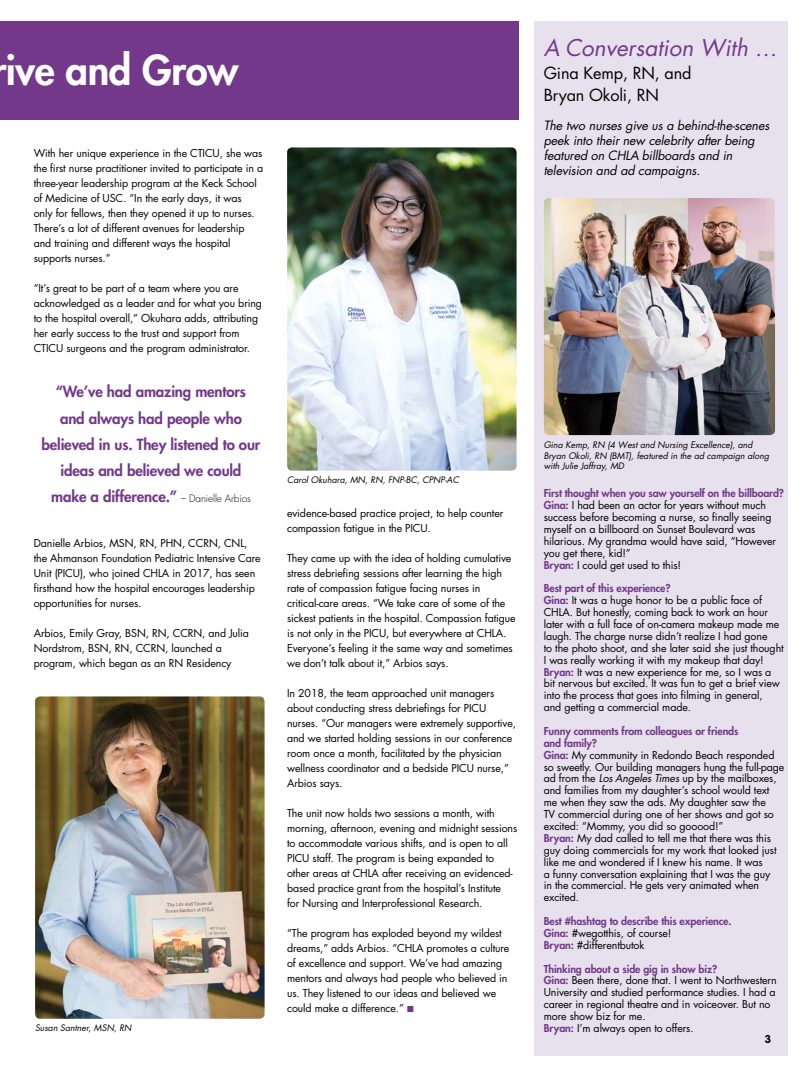
<style>
.page{position:relative;width:810px;height:1080px;background:#fff}
.page>*{position:absolute;margin:0;border:0;box-sizing:border-box;transform-origin:0 0}
.t1{font:800 40px "Futura";letter-spacing:-.01em;color:#fff}
.t2{font:italic 22.5px "Futura";color:#74388b}
.t3{font:16.25px/22.5px "Futura";letter-spacing:-.01em;color:#000}
.t4{font:800 15px/26.2px "Futura";letter-spacing:-.01em;color:#74388b;text-align:center}
.t5{font:italic 12.5px/15px "Futura";letter-spacing:-.01em;color:#000}
.t6{font:700 11.25px "VAG Rounded Std";color:#000}
.t7{font:10.62px/15px "Futura";letter-spacing:-.01em;color:#000}
.t8{font:800 10.62px/11.9px "Futura";letter-spacing:-.01em;color:#74388b}
.t9{font:italic 8.75px/10.5px "Futura";color:#000}
.s1{font-weight:300;font-size:10px;color:#000}
.s2{color:#74388b}
.s3{font-weight:800;color:#74388b}
.s4{font-style:italic}
.s5{font-weight:400;color:#000}
</style>
<div class="page">
<div style="left:534px;top:21px;width:254px;height:1035px;background:#e7e1ee"></div>
<div style="left:0;top:21px;width:518px;height:98px;background:#74388b"></div>
<img style="left:544px;top:198px;width:231px;height:237px">
<img style="left:35px;top:696px;width:230px;height:323px">
<img style="left:287px;top:147px;width:230px;height:324px">
<h1 class="t1" style="left:6px;top:43px;width:234px">ive and Grow</h1>
<p class="t7" style="left:34px;top:145px;width:231px">With her unique experience in the CTICU, she was the first nurse practitioner invited to participate in a three-year leadership program at the Keck School of Medicine of USC. “In the early days, it was only for fellows, then they opened it up to nurses.<br>There’s a lot of different avenues for leadership and training and different ways the hospital supports nurses.”</p>
<p class="t7" style="left:34px;top:280px;width:230px">“It’s great to be part of a team where you are acknowledged as a leader and for what you bring to the hospital overall,” Okuhara adds, attributing her early success to the trust and support from CTICU surgeons and the program administrator.</p>
<h3 class="t4" style="left:42px;top:378px;width:220px">“We’ve had amazing mentors<br>and always had people who believed in us. They listened to our ideas and believed we could make a difference.” <span class="s1">– Danielle Arbios</span></h3>
<p class="t7" style="left:34px;top:535px;width:229px">Danielle Arbios, MSN, RN, PHN, CCRN, CNL, the Ahmanson Foundation Pediatric Intensive Care Unit (PICU), who joined CHLA in 2017, has seen firsthand how the hospital encourages leadership opportunities for nurses.</p>
<p class="t7" style="left:34px;top:625px;width:217px">Arbios, Emily Gray, BSN, RN, CCRN, and Julia<br>Nordstrom, BSN, RN, CCRN, launched a program, which began as an RN Residency</p>
<p class="t9" style="left:35px;top:1023px;width:98px">Susan Santner, MSN, RN</p>
<p class="t9" style="left:287px;top:475px;width:173px">Carol Okuhara, MN, RN, FNP-BC, CPNP-AC</p>
<p class="t7" style="left:287px;top:505px;width:218px">evidence-based practice project, to help counter compassion fatigue in the PICU.</p>
<p class="t7" style="left:287px;top:550px;width:230px">They came up with the idea of holding cumulative stress debriefing sessions after learning the high rate of compassion fatigue facing nurses in critical-care areas. “We take care of some of the sickest patients in the hospital. Compassion fatigue is not only in the PICU, but everywhere at CHLA.<br>Everyone’s feeling it the same way and sometimes we don’t talk about it,” Arbios says.</p>
<p class="t7" style="left:287px;top:685px;width:230px">In 2018, the team approached unit managers about conducting stress debriefings for PICU nurses. “Our managers were extremely supportive, and we started holding sessions in our conference room once a month, facilitated by the physician wellness coordinator and a bedside PICU nurse,” Arbios says.</p>
<p class="t7" style="left:287px;top:805px;width:232px">The unit now holds two sessions a month, with morning, afternoon, evening and midnight sessions to accommodate various shifts, and is open to all PICU staff. The program is being expanded to other areas at CHLA after receiving an evidenced&shy;based practice grant from the hospital’s Institute<br>for Nursing and Interprofessional Research.</p>
<p class="t7" style="left:287px;top:925px;width:224px">“The program has exploded beyond my wildest dreams,” adds Arbios. “CHLA promotes a culture of excellence and support. We’ve had amazing mentors and always had people who believed in us. They listened to our ideas and believed we could make a difference.” <span class="s2">■</span></p>
<h2 class="t2" style="left:544px;top:33px;width:235px">A Conversation With …</h2>
<h3 class="t3" style="left:544px;top:62px;width:149px">Gina Kemp, RN, and<br>Bryan Okoli, RN</h3>
<p class="t5" style="left:544px;top:118px;width:227px">The two nurses give us a behind-the-scenes peek into their new celebrity after being featured on CHLA billboards and in television and ad campaigns.</p>
<p class="t9" style="left:544px;top:440px;width:227px">Gina Kemp, RN (4 West and Nursing Excellence), and<br>Bryan Okoli, RN (BMT), featured in the ad campaign along with Julie Jaffray, MD</p>
<p class="t7" style="left:544px;top:487px;width:242px;line-height:11.9px"><span class="s3">First thought when you saw yourself on the billboard?<br>Gina:</span> I had been an actor for years without much success before becoming a nurse, so finally seeing myself on a billboard on Sunset Boulevard was hilarious. My grandma would have said, “However you get there, kid!”<br><span class="s3">Bryan:</span> I could get used to this!</p>
<p class="t7" style="left:544px;top:582px;width:241px;line-height:11.9px"><span class="s3">Best part of this experience?<br>Gina:</span> It was a huge honor to be a public face of CHLA. But honestly, coming back to work an hour later with a full face of on-camera makeup made me laugh. The charge nurse didn’t realize I had gone<br>to the photo shoot, and she later said she just thought I was really working it with my makeup that day!<br><span class="s3">Bryan:</span> It was a new experience for me, so I was a bit nervous but excited. It was fun to get a brief view into the process that goes into filming in general,<br>and getting a commercial made.</p>
<p class="t7" style="left:544px;top:725px;width:242px;line-height:11.9px"><span class="s3">Funny comments from colleagues or friends<br>and family?<br>Gina:</span> My community in Redondo Beach responded so sweetly. Our building managers hung the full-page ad from the <span class="s4">Los Angeles Times</span> up by the mailboxes, and families from my daughter’s school would text me when they saw the ads. My daughter saw the<br>TV commercial during one of her shows and got so excited: “Mommy, you did so gooood!”<br><span class="s3">Bryan:</span> My dad called to tell me that there was this guy doing commercials for my work that looked just like me and wondered if I knew his name. It was<br>a funny conversation explaining that I was the guy<br>in the commercial. He gets very animated when excited.</p>
<p class="t8" style="left:544px;top:915px;width:189px">Best #hashtag to describe this experience.<br>Gina: <span class="s5">#wegotthis, of course!<br></span>Bryan: <span class="s5">#differentbutok</span></p>
<p class="t7" style="left:544px;top:963px;width:234px;line-height:11.9px"><span class="s3">Thinking about a side gig in show biz?<br>Gina:</span> Been there, done that. I went to Northwestern University and studied performance studies. I had a career in regional theatre and in voiceover. But no more show biz for me.<br><span class="s3">Bryan:</span> I’m always open to offers.</p>
<p class="t6" style="left:765px;top:1032px;width:8px">3</p>
</div>
